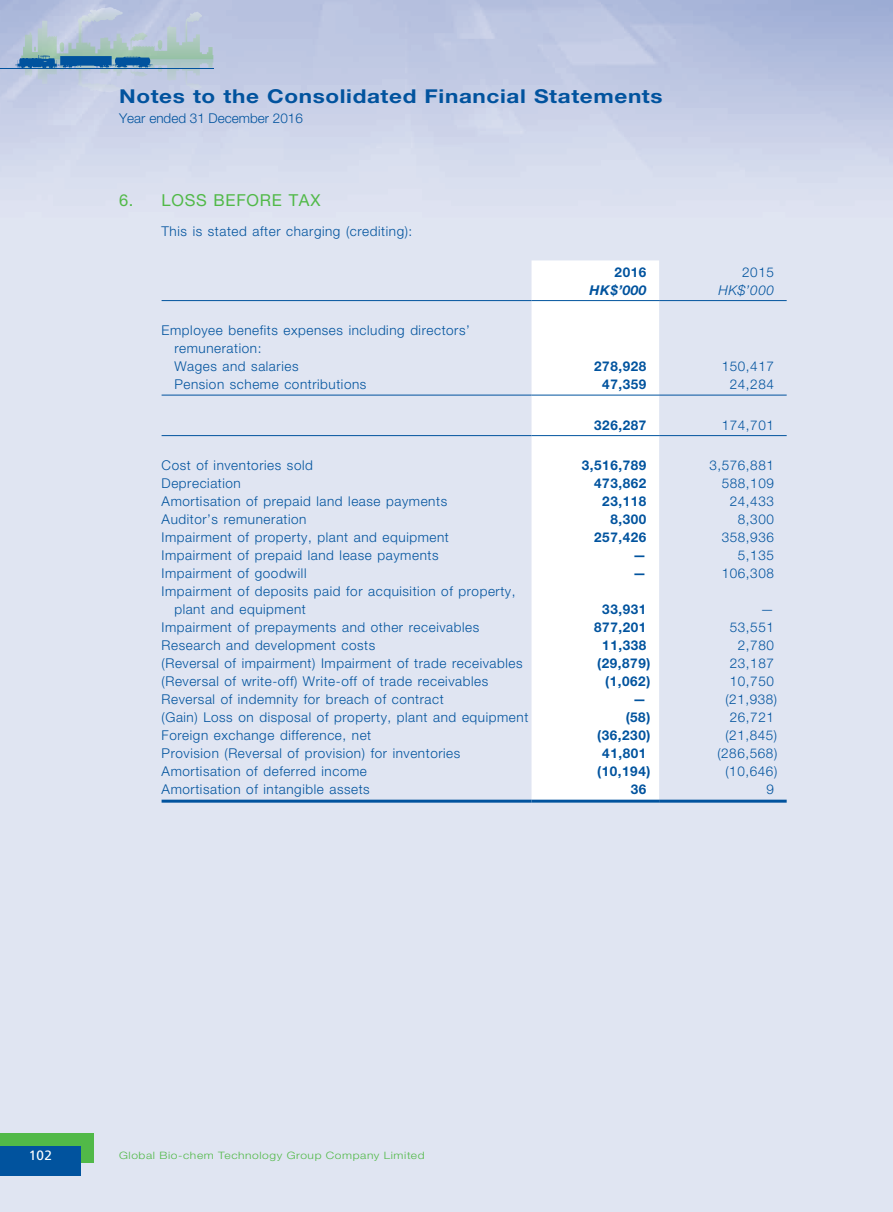
<style>
.page{position:relative;width:893px;height:1212px;background:#fff}
.page>*{position:absolute;margin:0;border:0;box-sizing:border-box;transform-origin:0 0}
.t1{font:700 19.2px "Helvetica Neue";letter-spacing:.03em;color:#01539e;scale:1.18 1}
.t2{font:16.5px "Helvetica Neue";letter-spacing:.04em;color:#51b948}
.t3{font:300 13.5px/18px "Helvetica Neue";letter-spacing:.04em;color:#01539e}
.t4{font:700 13.5px "Helvetica Neue";letter-spacing:.04em;color:#01539e}
.t5{font:300 13.5px "Helvetica Neue";color:#01539e}
.t6{font:italic 700 13.5px "Helvetica Neue";color:#01539e}
.t7{font:italic 300 13.5px "Helvetica Neue";color:#01539e}
.t8{font:13.5px "Frutiger";color:#fff}
.t9{font:300 10.2px "Helvetica Neue";letter-spacing:.05em;color:#51b948;scale:1.18 1}
</style>
<div class="page">
<img style="left:0;top:0;width:893px;height:1212px">
<div style="left:0;top:1133px;width:94px;height:30px;background:#51b948"></div>
<div style="left:0;top:1146px;width:81px;height:30px;background:#01539e"></div>
<svg style="left:16px;top:12px;width:197px;height:80px;background:#aabed1"></svg>
<hr style="left:0;top:68px;width:213px;height:1px;background:#01539e">
<svg style="left:531px;top:260px;width:128px;height:540px"></svg>
<hr style="left:162px;top:300px;width:369px;height:1px;background:#01539e">
<hr style="left:531px;top:300px;width:128px;height:1px;background:#01539e">
<hr style="left:659px;top:300px;width:128px;height:1px;background:#01539e">
<hr style="left:162px;top:395px;width:369px;height:1px;background:#01539e">
<hr style="left:531px;top:395px;width:128px;height:1px;background:#01539e">
<hr style="left:659px;top:395px;width:128px;height:1px;background:#01539e">
<hr style="left:162px;top:435px;width:369px;height:1px;background:#01539e">
<hr style="left:531px;top:435px;width:128px;height:1px;background:#01539e">
<hr style="left:659px;top:435px;width:128px;height:1px;background:#01539e">
<hr style="left:162px;top:800px;width:369px;height:3px;background:#01539e">
<hr style="left:531px;top:800px;width:128px;height:3px;background:#01539e">
<hr style="left:659px;top:800px;width:128px;height:3px;background:#01539e">
<h1 class="t1" style="left:119px;top:84px;width:462px">Notes to the Consolidated Financial Statements</h1>
<p class="t5" style="left:119px;top:110px;width:185px">Year ended 31 December 2016</p>
<p class="t2" style="left:119px;top:190px;width:203px">6. LOSS BEFORE TAX</p>
<p class="t3" style="left:162px;top:222px;width:252px">This is stated after charging (crediting):</p>
<p class="t3" style="left:174px;top:321px;width:297px;text-indent:-13px">Employee benefits expenses including directors’ remuneration:<br>Wages and salaries</p>
<p class="t4" style="left:615px;top:263px;width:33px">2016</p>
<p class="t3" style="left:742px;top:262px;width:33px">2015</p>
<p class="t6" style="left:589px;top:281px;width:58px">HK$’000</p>
<p class="t7" style="left:718px;top:282px;width:57px">HK$’000</p>
<p class="t4" style="left:594px;top:358px;width:54px">278,928</p>
<p class="t3" style="left:722px;top:357px;width:54px">150,417</p>
<p class="t3" style="left:174px;top:375px;width:194px">Pension scheme contributions</p>
<p class="t4" style="left:602px;top:376px;width:46px">47,359</p>
<p class="t3" style="left:730px;top:375px;width:46px">24,284</p>
<p class="t4" style="left:594px;top:416px;width:54px">326,287</p>
<p class="t3" style="left:722px;top:415px;width:54px">174,701</p>
<p class="t3" style="left:162px;top:456px;width:153px">Cost of inventories sold</p>
<p class="t4" style="left:582px;top:457px;width:66px">3,516,789</p>
<p class="t3" style="left:709px;top:456px;width:66px">3,576,881</p>
<p class="t3" style="left:162px;top:474px;width:81px">Depreciation</p>
<p class="t4" style="left:594px;top:475px;width:54px">473,862</p>
<p class="t3" style="left:722px;top:474px;width:54px">588,109</p>
<p class="t3" style="left:162px;top:492px;width:287px">Amortisation of prepaid land lease payments</p>
<p class="t4" style="left:602px;top:493px;width:46px">23,118</p>
<p class="t3" style="left:730px;top:492px;width:46px">24,433</p>
<p class="t3" style="left:162px;top:510px;width:146px">Auditor’s remuneration</p>
<p class="t4" style="left:610px;top:511px;width:38px">8,300</p>
<p class="t3" style="left:738px;top:510px;width:38px">8,300</p>
<p class="t3" style="left:162px;top:528px;width:289px">Impairment of property, plant and equipment</p>
<p class="t4" style="left:594px;top:529px;width:54px">257,426</p>
<p class="t3" style="left:722px;top:528px;width:54px">358,936</p>
<p class="t3" style="left:162px;top:546px;width:278px">Impairment of prepaid land lease payments</p>
<p class="t4" style="left:633px;top:547px;width:15px">—</p>
<p class="t3" style="left:738px;top:546px;width:38px">5,135</p>
<p class="t3" style="left:162px;top:564px;width:146px">Impairment of goodwill</p>
<p class="t4" style="left:633px;top:565px;width:15px">—</p>
<p class="t3" style="left:722px;top:564px;width:54px">106,308</p>
<p class="t3" style="left:174px;top:582px;width:343px;text-indent:-13px">Impairment of deposits paid for acquisition of property, plant and equipment</p>
<p class="t4" style="left:602px;top:601px;width:46px">33,931</p>
<p class="t3" style="left:760px;top:600px;width:15px">—</p>
<p class="t3" style="left:162px;top:618px;width:319px">Impairment of prepayments and other receivables</p>
<p class="t4" style="left:594px;top:619px;width:54px">877,201</p>
<p class="t3" style="left:730px;top:618px;width:46px">53,551</p>
<p class="t3" style="left:162px;top:636px;width:215px">Research and development costs</p>
<p class="t4" style="left:602px;top:637px;width:46px">11,338</p>
<p class="t3" style="left:738px;top:636px;width:38px">2,780</p>
<p class="t3" style="left:162px;top:654px;width:362px">(Reversal of impairment) Impairment of trade receivables</p>
<p class="t4" style="left:597px;top:655px;width:55px">(29,879)</p>
<p class="t3" style="left:730px;top:654px;width:46px">23,187</p>
<p class="t3" style="left:162px;top:672px;width:328px">(Reversal of write-off) Write-off of trade receivables</p>
<p class="t4" style="left:605px;top:673px;width:47px">(1,062)</p>
<p class="t3" style="left:730px;top:672px;width:46px">10,750</p>
<p class="t3" style="left:162px;top:690px;width:284px">Reversal of indemnity for breach of contract</p>
<p class="t4" style="left:633px;top:691px;width:15px">—</p>
<p class="t3" style="left:725px;top:690px;width:53px">(21,938)</p>
<p class="t3" style="left:162px;top:708px;width:368px">(Gain) Loss on disposal of property, plant and equipment</p>
<p class="t4" style="left:626px;top:709px;width:26px">(58)</p>
<p class="t3" style="left:730px;top:708px;width:46px">26,721</p>
<p class="t3" style="left:162px;top:726px;width:211px">Foreign exchange difference, net</p>
<p class="t4" style="left:597px;top:727px;width:55px">(36,230)</p>
<p class="t3" style="left:725px;top:726px;width:53px">(21,845)</p>
<p class="t3" style="left:162px;top:744px;width:300px">Provision (Reversal of provision) for inventories</p>
<p class="t4" style="left:602px;top:745px;width:46px">41,801</p>
<p class="t3" style="left:717px;top:744px;width:61px">(286,568)</p>
<p class="t3" style="left:162px;top:762px;width:207px">Amortisation of deferred income</p>
<p class="t4" style="left:597px;top:763px;width:55px">(10,194)</p>
<p class="t3" style="left:725px;top:762px;width:53px">(10,646)</p>
<p class="t3" style="left:162px;top:780px;width:210px">Amortisation of intangible assets</p>
<p class="t4" style="left:631px;top:781px;width:17px">36</p>
<p class="t3" style="left:766px;top:780px;width:9px">9</p>
<p class="t8" style="left:29px;top:1147px;width:24px">102</p>
<p class="t9" style="left:119px;top:1149px;width:260px">Global Bio-chem Technology Group Company Limited</p>
</div>
